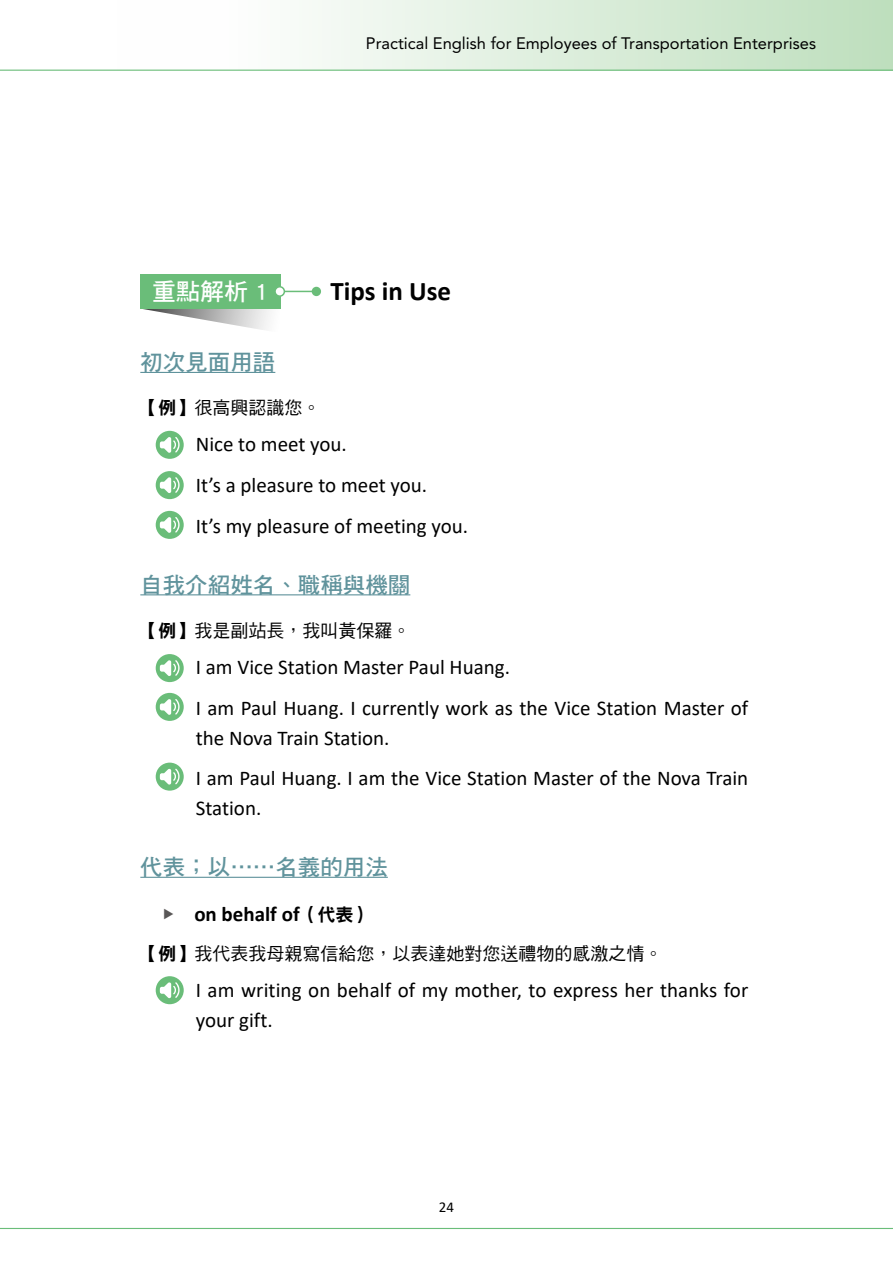
<style>
.page{position:relative;width:893px;height:1263px;background:#fff}
.page>*{position:absolute;margin:0;border:0;box-sizing:border-box;transform-origin:0 0}
.t1{font:700 27px "Calibri";color:#000}
.t2{font:24px "DF Hei Std W7";color:#fff}
.t3{font:22.5px "DF Hei Std W7";color:#60939c}
.t4{font:21px/40.7px "Calibri";color:#000}
.t5{font:700 21px "Calibri";color:#000}
.t6{font:18px "DF Hei Std W5";color:#000}
.t7{font:16.5px "Avenir";color:#000}
.t8{font:15px "Calibri";color:#000}
.t9{font:12px "DF Hei Std W5";color:#595757}
.s1{font-family:"DF Hei Std W9"}
.s2{font-family:"DF Hei Std W9";font-weight:400;font-size:18px}
</style>
<div class="page">
<div style="left:117px;top:0;width:776px;height:70px;background:linear-gradient(to right,#fff,#bfdfbe)"></div>
<hr style="left:0;top:1228px;width:893px;height:1px;background:#6abd79">
<hr style="left:0;top:70px;width:893px;height:1px;background:#6abd79">
<svg style="left:143px;top:309px;width:127px;height:21px"></svg>
<div style="left:140px;top:274px;width:141px;height:35px;background:#6abd79"></div>
<div style="left:275px;top:287px;width:9px;height:9px;background:#fff;border-radius:50%"></div>
<div style="left:274px;top:286px;width:11px;height:11px;border:2px solid #6abd79;border-radius:50%"></div>
<hr style="left:284px;top:291px;width:31px;height:1px;background:#6abd79">
<div style="left:312px;top:287px;width:9px;height:9px;background:#6abd79;border-radius:50%"></div>
<hr style="left:140px;top:372px;width:135px;height:1px;background:#60939c">
<hr style="left:140px;top:594px;width:270px;height:1px;background:#60939c">
<hr style="left:140px;top:877px;width:248px;height:1px;background:#60939c">
<div style="left:156px;top:431px;width:28px;height:28px;background:#6abd79;border-radius:50%"></div>
<svg style="left:160px;top:437px;width:20px;height:16px"></svg>
<div style="left:156px;top:471px;width:28px;height:28px;background:#6abd79;border-radius:50%"></div>
<svg style="left:160px;top:477px;width:20px;height:16px"></svg>
<div style="left:156px;top:511px;width:28px;height:28px;background:#6abd79;border-radius:50%"></div>
<svg style="left:160px;top:517px;width:20px;height:16px"></svg>
<div style="left:156px;top:654px;width:28px;height:28px;background:#6abd79;border-radius:50%"></div>
<svg style="left:160px;top:660px;width:20px;height:16px"></svg>
<div style="left:156px;top:693px;width:28px;height:28px;background:#6abd79;border-radius:50%"></div>
<svg style="left:160px;top:699px;width:20px;height:16px"></svg>
<div style="left:156px;top:763px;width:28px;height:28px;background:#6abd79;border-radius:50%"></div>
<svg style="left:160px;top:769px;width:20px;height:15px"></svg>
<div style="left:156px;top:976px;width:28px;height:28px;background:#6abd79;border-radius:50%"></div>
<svg style="left:160px;top:982px;width:20px;height:16px"></svg>
<p class="t7" style="left:366px;top:34px;width:452px">Practical English for Employees of Transportation Enterprises</p>
<p class="t2" style="left:152px;top:279px;width:117px">重點解析 1</p>
<p class="t1" style="left:331px;top:272px;width:122px">Tips in Use</p>
<p class="t3" style="left:140px;top:350px;width:137px">初次見面用語</p>
<p class="t6" style="left:140px;top:398px;width:182px"><span class="s1">【例】</span>很高興認識您。</p>
<p class="t4" style="left:196px;top:424px;width:274px">Nice to meet you.<br>It’s a pleasure to meet you.<br>It’s my pleasure of meeting you.</p>
<p class="t3" style="left:140px;top:572px;width:272px">自我介紹姓名、職稱與機關</p>
<p class="t6" style="left:140px;top:620px;width:272px"><span class="s1">【例】</span>我是副站長，我叫黃保羅。</p>
<p class="t4" style="left:196px;top:646px;width:554px">I am Vice Station Master Paul Huang.<br>I am Paul Huang. I currently work as the Vice Station Master of</p>
<p class="t4" style="left:196px;top:717px;width:554px">the Nova Train Station.<br>I am Paul Huang. I am the Vice Station Master of the Nova Train</p>
<p class="t4" style="left:196px;top:787px;width:67px">Station.</p>
<p class="t3" style="left:140px;top:855px;width:249px">代表；以……名義的用法</p>
<p class="t9" style="left:162px;top:920px;width:13px;rotate:-90deg">▼</p>
<p class="t5" style="left:194px;top:899px;width:179px">on behalf of<span class="s2">（代表）</span></p>
<p class="t6" style="left:140px;top:944px;width:523px"><span class="s1">【例】</span>我代表我母親寫信給您，以表達她對您送禮物的感激之情。</p>
<p class="t4" style="left:196px;top:974px;width:554px;line-height:30px">I am writing on behalf of my mother, to express her thanks for your gift.</p>
<p class="t8" style="left:439px;top:1197px;width:17px">24</p>
</div>
